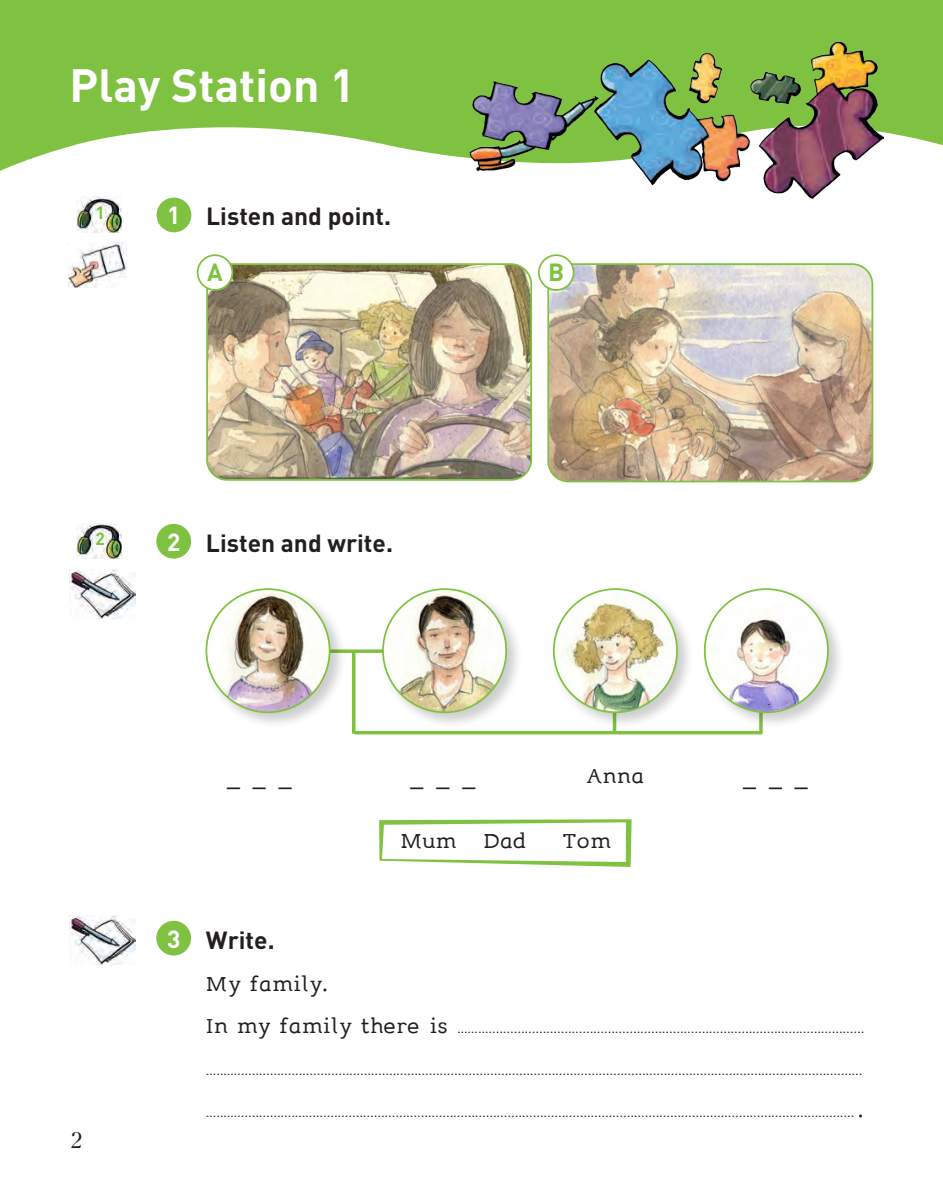
<style>
.page{position:relative;width:943px;height:1191px;background:#fff}
.page>*{position:absolute;margin:0;border:0;box-sizing:border-box;transform-origin:0 0}
.t1{font:700 46.02px "DINOT";color:#fff}
.Normale{font:26.25px "leggimi";color:#231f20}
.Normale-2{font:700 24.5px "DINOT";color:#231f20}
.Normale-3{font:700 24.5px "DINOT";color:#fff}
.Normale-4{font:700 24.5px "DINOT";color:#7fc241}
.t2{font:22.75px "Emilia";color:#231f20}
.Normale-5{font:700 17.5px "DINOT";color:#7fc241}
.Normale-6{font:14px "DINOT";color:#231f20}
.s1{font-family:"leggimi";font-size:26.25px}
</style>
<div class="page">
<svg style="left:0;top:0;width:942px;height:171px;fill:#7fc241"></svg>
<img style="left:467px;top:37px;width:416px;height:162px">
<svg style="left:942px;top:0;width:1px;height:146px"></svg>
<img style="left:77px;top:197px;width:45px;height:35px">
<div style="left:157px;top:198px;width:34px;height:34px;background:#7fc241;border-radius:50%"></div>
<img style="left:77px;top:523px;width:45px;height:35px">
<div style="left:156px;top:524px;width:35px;height:34px;background:#7fc241;border-radius:50%"></div>
<img style="left:69px;top:915px;width:66px;height:49px">
<div style="left:156px;top:920px;width:35px;height:35px;background:#7fc241;border-radius:50%"></div>
<img style="left:69px;top:569px;width:66px;height:49px">
<img style="left:67px;top:243px;width:59px;height:44px">
<img style="left:209px;top:266px;width:322px;height:212px">
<div style="left:206px;top:263px;width:326px;height:218px;border:2px solid #7fc241;border-radius:20px"></div>
<img style="left:550px;top:264px;width:322px;height:217px">
<div style="left:547px;top:263px;width:326px;height:219px;border:2px solid #7fc241;border-radius:20px"></div>
<div style="left:198px;top:255px;width:34px;height:35px;background:#fff;border-radius:50%"></div>
<div style="left:197px;top:254px;width:36px;height:37px;border:2px solid #7fc241;border-radius:50%"></div>
<div style="left:539px;top:255px;width:34px;height:35px;background:#fff;border-radius:50%"></div>
<div style="left:538px;top:254px;width:36px;height:37px;border:2px solid #7fc241;border-radius:50%"></div>
<svg style="left:379px;top:819px;width:252px;height:48px"></svg>
<svg style="left:346px;top:649px;width:33px;height:4px"></svg>
<hr style="left:354px;top:731px;width:407px;height:3px;background:#7fc241">
<hr style="left:352px;top:651px;width:3px;height:82px;background:#7fc241">
<hr style="left:759px;top:651px;width:3px;height:82px;background:#7fc241">
<hr style="left:612px;top:651px;width:4px;height:82px;background:#7fc241">
<div style="left:203px;top:585px;width:143px;height:144px;background:#231f20;opacity:.22"></div>
<img style="left:206px;top:589px;width:123px;height:123px;border-radius:62px">
<div style="left:379px;top:585px;width:144px;height:144px;background:#231f20;opacity:.22"></div>
<img style="left:383px;top:589px;width:123px;height:123px;border-radius:62px">
<div style="left:550px;top:585px;width:144px;height:144px;background:#231f20;opacity:.22"></div>
<img style="left:554px;top:589px;width:123px;height:123px;border-radius:62px">
<div style="left:701px;top:585px;width:144px;height:144px;background:#231f20;opacity:.22"></div>
<img style="left:704px;top:589px;width:124px;height:123px;border-radius:62px">
<div style="left:704px;top:588px;width:124px;height:125px;border:2px solid #7fc241;border-radius:50%"></div>
<h1 class="t1" style="left:69px;top:54px;width:287px">Play Station 1</h1>
<p class="Normale-5" style="left:96px;top:200px;width:11px">1</p>
<p class="Normale-3" style="left:167px;top:199px;width:15px">1</p>
<p class="Normale-2" style="left:206px;top:200px;width:186px">Listen and point.</p>
<p class="Normale-4" style="left:207px;top:255px;width:17px">A</p>
<p class="Normale-4" style="left:548px;top:255px;width:18px">B</p>
<p class="Normale-5" style="left:95px;top:527px;width:11px">2</p>
<p class="Normale-3" style="left:167px;top:525px;width:15px">2</p>
<p class="Normale-2" style="left:206px;top:526px;width:188px">Listen and write.</p>
<p class="Normale" style="left:225px;top:761px;width:70px">_ _ _</p>
<p class="Normale" style="left:408px;top:761px;width:70px">_ _ _</p>
<p class="Normale" style="left:586px;top:761px;width:59px">Anna</p>
<p class="Normale-3" style="left:167px;top:922px;width:15px">3</p>
<p class="Normale-2" style="left:206px;top:923px;width:70px">Write.</p>
<p class="Normale" style="left:400px;top:827px;width:128px">Mum Dad</p>
<p class="Normale" style="left:562px;top:827px;width:50px">Tom</p>
<p class="Normale" style="left:741px;top:761px;width:70px">_ _ _</p>
<h3 class="t2" style="left:69px;top:1127px;width:13px">2</h3>
<p class="Normale" style="left:206px;top:969px;width:124px">My family.</p>
<p class="Normale-6" style="left:206px;top:1018px;width:660px"><span class="s1">In my family there is</span> ………........................................................................................................</p>
<p class="Normale-6" style="left:206px;top:1060px;width:658px">……….............................................................................................................................................................................</p>
<p class="Normale-6" style="left:206px;top:1102px;width:659px">………...............……...................................................................................................................................................... <span class="s1">.</span></p>
</div>
